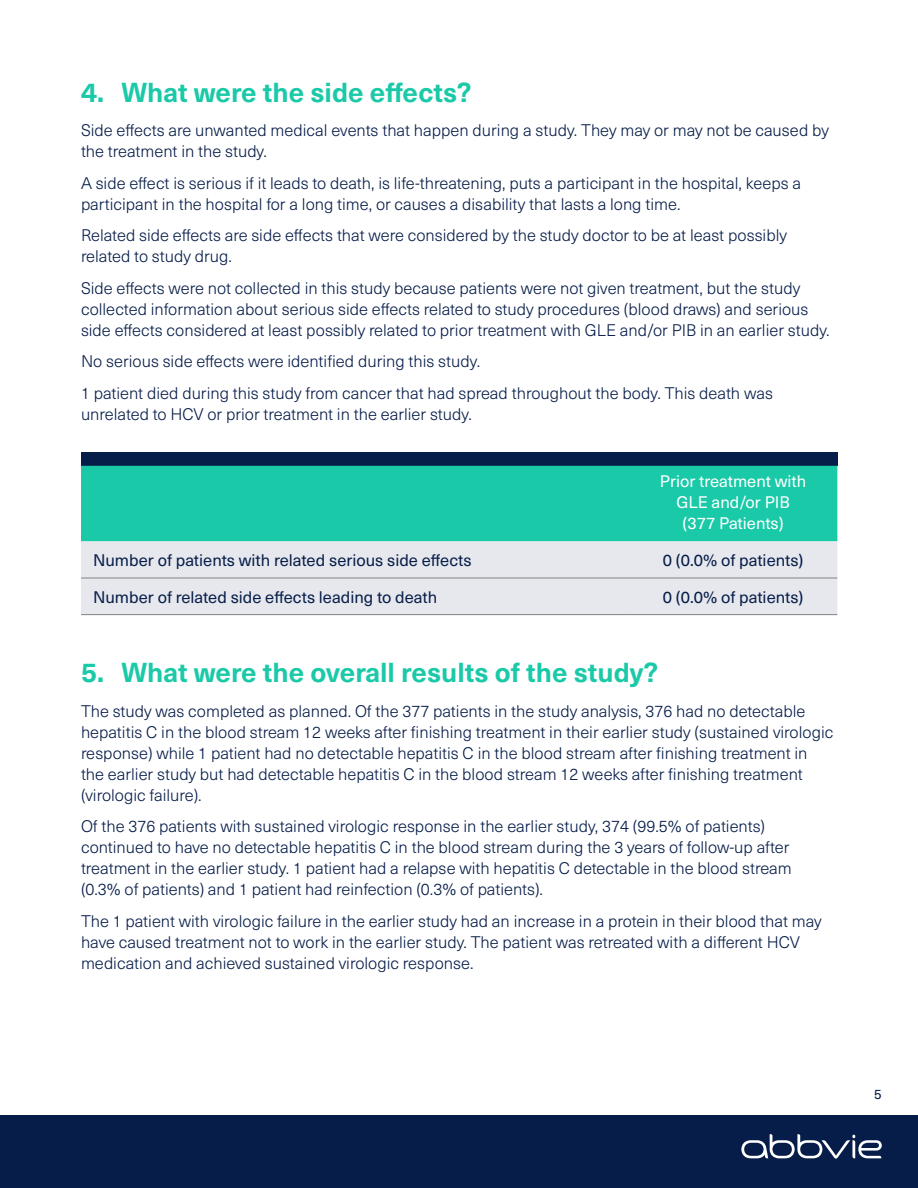
<style>
.page{position:relative;width:918px;height:1188px;background:#fff}
.page>*{position:absolute;margin:0;border:0;box-sizing:border-box;transform-origin:0 0}
.t1{font:700 27px "Neue Haas Unica Pro";color:#1ac9a8}
.t2{font:300 16.5px/21px "Neue Haas Unica Pro";color:#071d49}
.t3{font:16.5px "Neue Haas Unica Pro";color:#071d49}
.t4{font:16.5px/21px "Neue Haas Unica Pro";color:#fff;text-align:center}
.t5{font:13.5px "Neue Haas Unica Pro";color:#071d49}
</style>
<div class="page">
<div style="left:0;top:1115px;width:918px;height:73px;background:#071d49"></div>
<div style="left:81px;top:452px;width:756px;height:14px;background:#071d49"></div>
<div style="left:81px;top:466px;width:756px;height:75px;background:#1ac9a8"></div>
<div style="left:81px;top:541px;width:756px;height:73px;background:#e6e8ed"></div>
<hr style="left:81px;top:578px;width:548px;height:1px;background:#808285">
<hr style="left:629px;top:578px;width:208px;height:1px;background:#808285">
<hr style="left:81px;top:614px;width:548px;height:1px;background:#808285">
<hr style="left:629px;top:614px;width:208px;height:1px;background:#808285">
<svg style="left:741px;top:1134px;width:141px;height:25px"></svg>
<h1 class="t1" style="left:81px;top:76px;width:392px">4. What were the side effects?</h1>
<p class="t2" style="left:81px;top:120px;width:749px">Side effects are unwanted medical events that happen during a study. They may or may not be caused by the treatment in the study.</p>
<p class="t2" style="left:81px;top:173px;width:722px">A side effect is serious if it leads to death, is life-threatening, puts a participant in the hospital, keeps a participant in the hospital for a long time, or causes a disability that lasts a long time.</p>
<p class="t2" style="left:81px;top:225px;width:707px">Related side effects are side effects that were considered by the study doctor to be at least possibly related to study drug.</p>
<p class="t2" style="left:81px;top:278px;width:750px">Side effects were not collected in this study because patients were not given treatment, but the study collected information about serious side effects related to study procedures (blood draws) and serious side effects considered at least possibly related to prior treatment with GLE and/or PIB in an earlier study.</p>
<p class="t2" style="left:81px;top:346px;width:693px;line-height:31.5px">No serious side effects were identified during this study.<br>1 patient died during this study from cancer that had spread throughout the body. This death was</p>
<p class="t2" style="left:81px;top:404px;width:392px">unrelated to HCV or prior treatment in the earlier study.</p>
<p class="t4" style="left:660px;top:471px;width:148px">Prior treatment with<br>GLE and/or PIB (377 Patients)</p>
<p class="t3" style="left:93px;top:550px;width:380px">Number of patients with related serious side effects</p>
<p class="t3" style="left:663px;top:550px;width:142px">0 (0.0% of patients)</p>
<p class="t3" style="left:93px;top:587px;width:346px">Number of related side effects leading to death</p>
<p class="t3" style="left:663px;top:587px;width:142px">0 (0.0% of patients)</p>
<h1 class="t1" style="left:81px;top:656px;width:579px">5. What were the overall results of the study?</h1>
<p class="t2" style="left:81px;top:701px;width:754px">The study was completed as planned. Of the 377 patients in the study analysis, 376 had no detectable hepatitis C in the blood stream 12 weeks after finishing treatment in their earlier study (sustained virologic response) while 1 patient had no detectable hepatitis C in the blood stream after finishing treatment in the earlier study but had detectable hepatitis C in the blood stream 12 weeks after finishing treatment (virologic failure).</p>
<p class="t2" style="left:81px;top:816px;width:712px">Of the 376 patients with sustained virologic response in the earlier study, 374 (99.5% of patients) continued to have no detectable hepatitis C in the blood stream during the 3 years of follow-up after treatment in the earlier study. 1 patient had a relapse with hepatitis C detectable in the blood stream (0.3% of patients) and 1 patient had reinfection (0.3% of patients).</p>
<p class="t2" style="left:81px;top:911px;width:742px">The 1 patient with virologic failure in the earlier study had an increase in a protein in their blood that may have caused treatment not to work in the earlier study. The patient was retreated with a different HCV medication and achieved sustained virologic response.</p>
<p class="t5" style="left:874px;top:1086px;width:9px">5</p>
</div>
